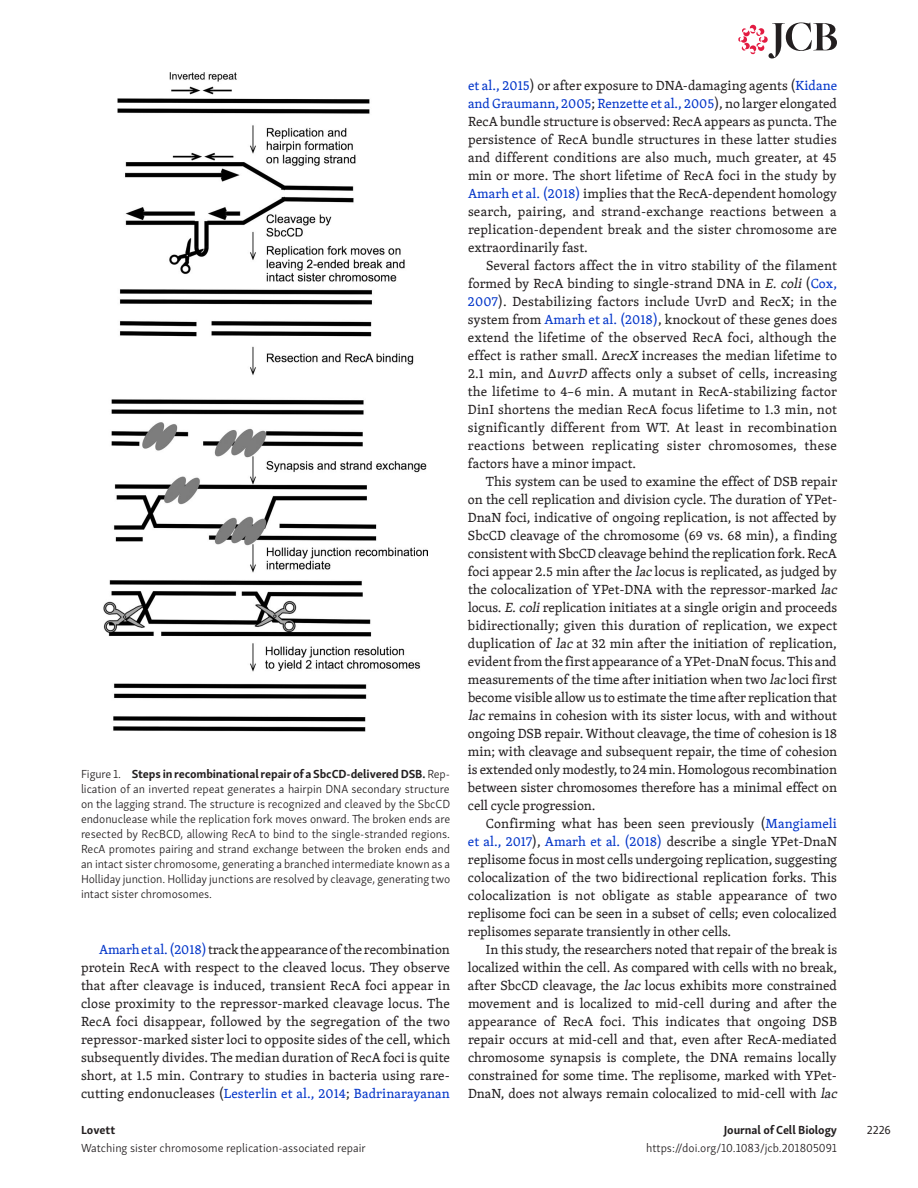
<style>
.page{position:relative;width:918px;height:1188px;background:#fff}
.page>*{position:absolute;margin:0;border:0;box-sizing:border-box;transform-origin:0 0}
.t1{font:13.5px/18px "Skolar PE";letter-spacing:-.005em;color:#231f20;text-align:justify}
.t2{font:300 12px/15px "Skolar Sans PE";color:#231f20;text-align:justify}
.t3{font:700 12px "Skolar Sans PE";letter-spacing:-.005em;color:#231f20}
.t4{font:12px "Skolar Sans PE";color:#231f20}
.s1{font-weight:700}
.s2{color:#0034c9}
.s3{font-style:italic}
</style>
<div class="page">
<svg style="left:738px;top:23px;width:99px;height:35px"></svg>
<img style="left:104px;top:72px;width:324px;height:660px">
<p class="t2" style="left:81px;top:765px;width:371px">Figure 1. <span class="s1">Steps in recombinational repair of a SbcCD-delivered DSB.</span> Rep&shy;lication of an inverted repeat generates a hairpin DNA secondary structure on the lagging strand. The structure is recognized and cleaved by the SbcCD endonuclease while the replication fork moves onward. The broken ends are resected by RecBCD, allowing RecA to bind to the single-stranded regions.<br>RecA promotes pairing and strand exchange between the broken ends and an intact sister chromosome, generating a branched intermediate known as a Holliday junction. Holliday junctions are resolved by cleavage, generating two intact sister chromosomes.</p>
<p class="t1" style="left:81px;top:940px;width:371px;text-indent:18px"><span class="s2">Amarh et al. (2018)</span> track the appearance of the recombination protein RecA with respect to the cleaved locus. They observe that after cleavage is induced, transient RecA foci appear in close proximity to the repressor-marked cleavage locus. The RecA foci disappear, followed by the segregation of the two repressor-marked sister loci to opposite sides of the cell, which subsequently divides. The median duration of RecA foci is quite short, at 1.5 min. Contrary to studies in bacteria using rare&shy;cutting endonucleases (<span class="s2">Lesterlin et al., 2014</span>; <span class="s2">Badrinarayanan</span></p>
<p class="t3" style="left:81px;top:1120px;width:36px">Lovett</p>
<p class="t2" style="left:81px;top:1140px;width:286px">Watching sister chromosome replication-associated repair</p>
<p class="t1" style="left:468px;top:76px;width:371px"><span class="s2">et al., 2015</span>) or after exposure to DNA-damaging agents (<span class="s2">Kidane and Graumann, 2005</span>; <span class="s2">Renzette et al., 2005</span>), no larger elongated RecA bundle structure is observed: RecA appears as puncta. The persistence of RecA bundle structures in these latter studies and different conditions are also much, much greater, at 45 min or more. The short lifetime of RecA foci in the study by <span class="s2">Amarh et al. (2018)</span> implies that the RecA-dependent homology search, pairing, and strand-exchange reactions between a replication-dependent break and the sister chromosome are extraordinarily fast.</p>
<p class="t1" style="left:468px;top:256px;width:371px;text-indent:18px">Several factors affect the in vitro stability of the filament formed by RecA binding to single-strand DNA in <span class="s3">E.coli</span>(<span class="s2">Cox, 2007</span>). Destabilizing factors include UvrD and RecX; in the system from <span class="s2">Amarh et al. (2018)</span>, knockout of these genes does extend the lifetime of the observed RecA foci, although the effect is rather small. Δ<span class="s3">recX</span> increases the median lifetime to 2.1 min, and Δ<span class="s3">uvrD</span> affects only a subset of cells, increasing the lifetime to 4–6 min. A mutant in RecA-stabilizing factor DinI shortens the median RecA focus lifetime to 1.3 min, not significantly different from WT. At least in recombination reactions between replicating sister chromosomes, these factors have a minor impact.</p>
<p class="t1" style="left:468px;top:472px;width:374px;text-align:left;text-indent:18px">This system can be used to examine the effect of DSB repair on the cell replication and division cycle. The duration of YPet-DnaN foci, indicative of ongoing replication, is not affected by SbcCD cleavage of the chromosome (69 vs. 68 min), a finding consistent with SbcCD cleavage behind the replication fork. RecA foci appear 2.5 min after the <span class="s3">lac</span>locus is replicated, as judged by the colocalization of YPet-DNA with the repressor-marked <span class="s3">lac </span>locus. <span class="s3">E.coli</span>replication initiates at a single origin and proceeds bidirectionally; given this duration of replication, we expect duplication of <span class="s3">lac</span>at 32 min after the initiation of replication, evident from the first appearance of a YPet-DnaN focus. This and measurements of the time after initiation when two <span class="s3">lac</span>loci first become visible allow us to estimate the time after replication that <span class="s3">lac</span>remains in cohesion with its sister locus, with and without ongoing DSB repair. Without cleavage, the time of cohesion is 18 min; with cleavage and subsequent repair, the time of cohesion is extended only modestly, to 24 min. Homologous recombination between sister chromosomes therefore has a minimal effect on cell cycle progression.</p>
<p class="t1" style="left:468px;top:814px;width:371px;text-indent:18px">Confirming what has been seen previously (<span class="s2">Mangiameli et al., 2017</span>), <span class="s2">Amarh et al. (2018)</span> describe a single YPet-DnaN replisome focus in most cells undergoing replication, suggesting colocalization of the two bidirectional replication forks. This colocalization is not obligate as stable appearance of two replisome foci can be seen in a subset of cells; even colocalized replisomes separate transiently in other cells.</p>
<p class="t1" style="left:468px;top:940px;width:374px;text-align:left;text-indent:18px">In this study, the researchers noted that repair of the break is localized within the cell. As compared with cells with no break, after SbcCD cleavage, the <span class="s3">lac</span> locus exhibits more constrained movement and is localized to mid-cell during and after the appearance of RecA foci. This indicates that ongoing DSB repair occurs at mid-cell and that, even after RecA-mediated chromosome synapsis is complete, the DNA remains locally constrained for some time. The replisome, marked with YPet-DnaN, does not always remain colocalized to mid-cell with <span class="s3">lac</span></p>
<p class="t3" style="left:724px;top:1120px;width:115px">Journal of Cell Biology</p>
<p class="t2" style="left:646px;top:1140px;width:192px">https://doi.org/10.1083/jcb.201805091</p>
<p class="t4" style="left:867px;top:1121px;width:26px">2226</p>
</div>
